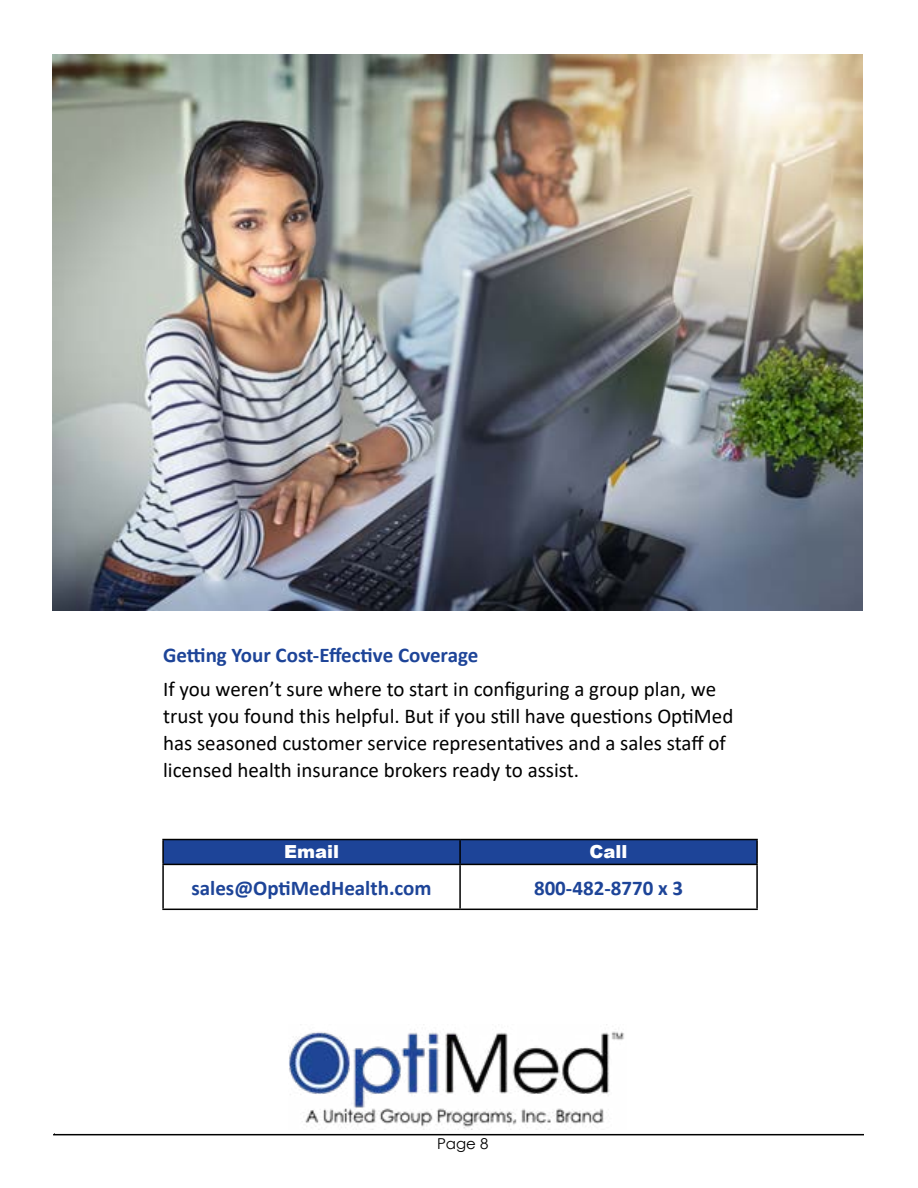
<style>
.page{position:relative;width:918px;height:1188px;background:#fff}
.page>*{position:absolute;margin:0;border:0;box-sizing:border-box;transform-origin:0 0}
.t1{font:21px/27px "Calibri";color:#000}
.t2{font:700 21px "Calibri";color:#1d4498}
.t3{font:900 18px "Arial";color:#fff}
.t4{font:15px "Century Gothic";color:#000}
</style>
<div class="page">
<hr style="left:54px;top:1133px;width:810px;height:2px;background:#000">
<hr style="left:55px;top:1133px;width:810px;height:1px;background:#fff">
<hr style="left:53px;top:1134px;width:811px;height:1px;background:#000">
<img style="left:52px;top:54px;width:810px;height:557px">
<img style="left:289px;top:1031px;width:335px;height:98px">
<svg style="left:164px;top:840px;width:592px;height:24px;background:#1c4294"></svg>
<hr style="left:162px;top:839px;width:298px;height:1px;background:#000">
<hr style="left:162px;top:840px;width:2px;height:24px;background:#000">
<hr style="left:460px;top:839px;width:298px;height:1px;background:#000">
<hr style="left:459px;top:840px;width:2px;height:24px;background:#000">
<hr style="left:756px;top:840px;width:2px;height:24px;background:#000">
<hr style="left:162px;top:864px;width:298px;height:1px;background:#000">
<hr style="left:162px;top:865px;width:2px;height:44px;background:#000">
<hr style="left:460px;top:864px;width:298px;height:1px;background:#000">
<hr style="left:459px;top:865px;width:2px;height:44px;background:#000">
<hr style="left:756px;top:865px;width:2px;height:44px;background:#000">
<hr style="left:162px;top:909px;width:298px;height:1px;background:#000">
<hr style="left:460px;top:909px;width:298px;height:1px;background:#000">
<p class="t2" style="left:163px;top:640px;width:317px">Getting Your Cost-Effective Coverage</p>
<p class="t1" style="left:163px;top:675px;width:572px">If you weren’t sure where to start in configuring a group plan, we trust you found this helpful. But if you still have questions OptiMed has seasoned customer service representatives and a sales staff of licensed health insurance brokers ready to assist.</p>
<p class="t3" style="left:284px;top:839px;width:56px">Email</p>
<p class="t3" style="left:590px;top:839px;width:39px">Call</p>
<p class="t2" style="left:192px;top:873px;width:242px">sales@OptiMedHealth.com</p>
<p class="t2" style="left:534px;top:873px;width:151px">800-482-8770 x 3</p>
<p class="t4" style="left:437px;top:1134px;width:53px">Page 8</p>
</div>
